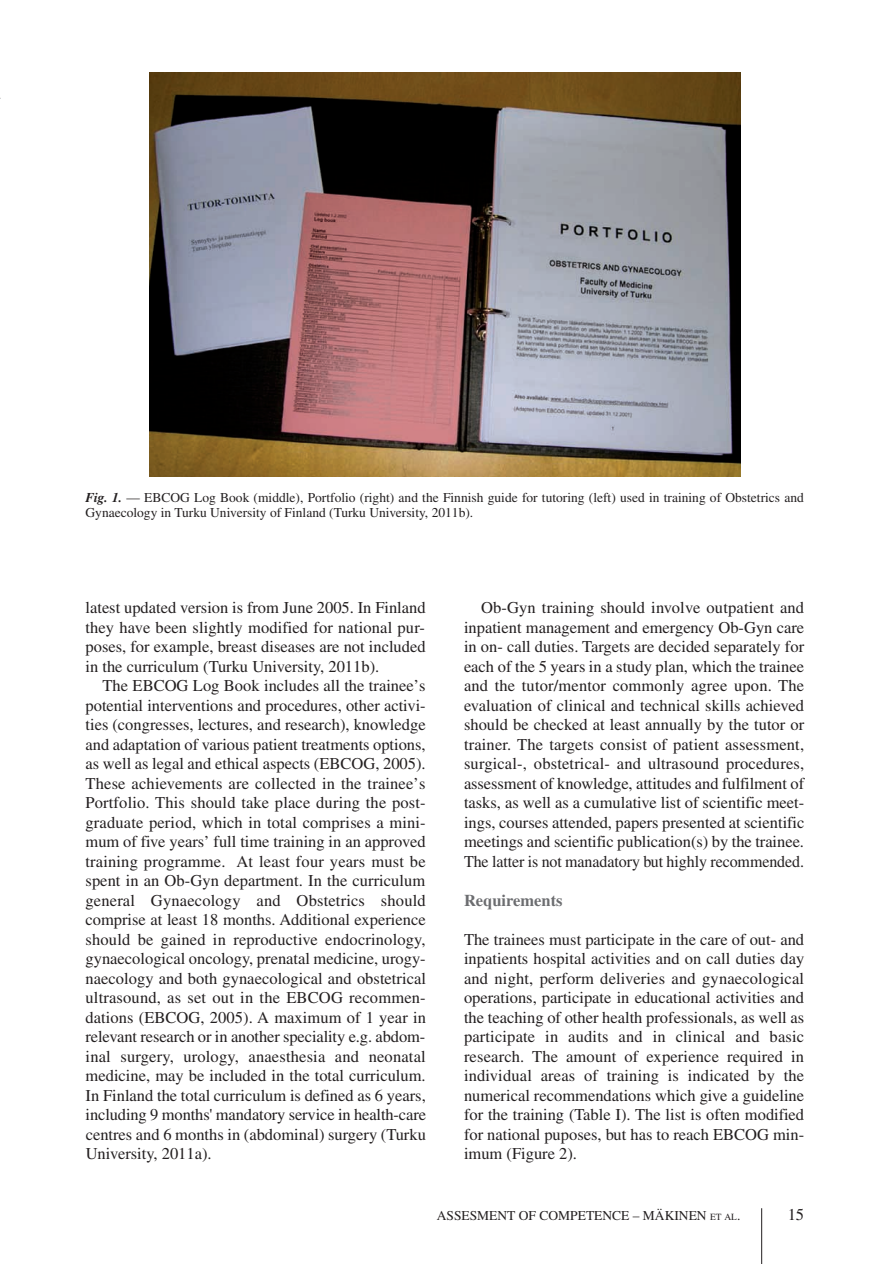
<style>
.page{position:relative;width:894px;height:1264px;background:#fff}
.page>*{position:absolute;margin:0;border:0;box-sizing:border-box;transform-origin:0 0}
.t1{font:16.5px/19.5px "Times";color:#231f20;text-align:justify}
.t2{font:700 16.5px "Times";color:#6c6d70}
.t3{font:13.5px/15px "Times";color:#231f20}
.s1{font-weight:700;font-style:italic}
.s2{font-size:9.45px}
</style>
<div class="page">
<hr style="left:761px;top:1208px;width:1px;height:56px;background:#231f20">
<img style="left:149px;top:73px;width:591px;height:404px">
<p class="t3" style="left:86px;top:492px;width:720px"><span class="s1">Fig. 1.</span> — EBCOG Log Book (middle), Portfolio (right) and the Finnish guide for tutoring (left) used in training of Obstetrics and<br>Gynaecology in Turku University of Finland (Turku University, 2011b).</p>
<p class="t1" style="left:86px;top:599px;width:342px">latest updated version is from June 2005. In Finland they have been slightly modified for national pur&shy;poses, for example, breast diseases are not included in the curriculum (Turku University, 2011b).</p>
<p class="t1" style="left:86px;top:677px;width:342px;text-indent:17px">The EBCOG Log Book includes all the trainee’s potential interventions and procedures, other activi&shy;ties (congresses, lectures, and research), knowledge and adaptation of various patient treatments options, as well as legal and ethical aspects (EBCOG, 2005).<br>These achievements are collected in the trainee’s Portfolio. This should take place during the post&shy;graduate period, which in total comprises a mini&shy;mum of five years’ full time training in an approved training programme. At least four years must be spent in an Ob-Gyn department. In the curriculum general Gynaecology and Obstetrics should comprise at least 18 months. Additional experience should be gained in reproductive endocrinology, gynaecological oncology, prenatal medicine, urogy&shy;naecology and both gynaecological and obstetrical ultrasound, as set out in the EBCOG recommen - dations (EBCOG, 2005). A maximum of 1 year in relevant research or in another speciality e.g. abdom&shy;inal surgery, urology, anaesthesia and neonatal medicine, may be included in the total curriculum.<br>In Finland the total curriculum is defined as 6 years, including 9 months' mandatory service in health-care centres and 6 months in (abdominal) surgery (Turku University, 2011a).</p>
<p class="t1" style="left:464px;top:599px;width:342px;text-indent:17px">Ob-Gyn training should involve outpatient and inpatient management and emergency Ob-Gyn care in on- call duties. Targets are decided separately for each of the 5 years in a study plan, which the trainee and the tutor/mentor commonly agree upon. The evaluation of clinical and technical skills achieved should be checked at least annually by the tutor or trainer. The targets consist of patient assessment, surgical-, obstetrical- and ultrasound procedures, assessment of knowledge, attitudes and fulfilment of tasks, as well as a cumulative list of scientific meet&shy;ings, courses attended, papers presented at scientific meetings and scientific publication(s) by the trainee.<br>The latter is not manadatory but highly recommended.</p>
<p class="t2" style="left:464px;top:894px;width:100px">Requirements</p>
<p class="t1" style="left:464px;top:931px;width:342px">The trainees must participate in the care of out- and inpatients hospital activities and on call duties day and night, perform deliveries and gynaecological operations, participate in educational activities and the teaching of other health professionals, as well as participate in audits and in clinical and basic research. The amount of experience required in individual areas of training is indicated by the numerical recommendations which give a guideline for the training (Table I). The list is often modified for national puposes, but has to reach EBCOG min&shy;imum (Figure 2).</p>
<p class="t3" style="left:437px;top:1209px;width:305px">ASSESMENT OF COMPETENCE – MÄKINEN <span class="s2">ET AL</span>.</p>
<p class="t1" style="left:788px;top:1206px;width:18px">15</p>
</div>
